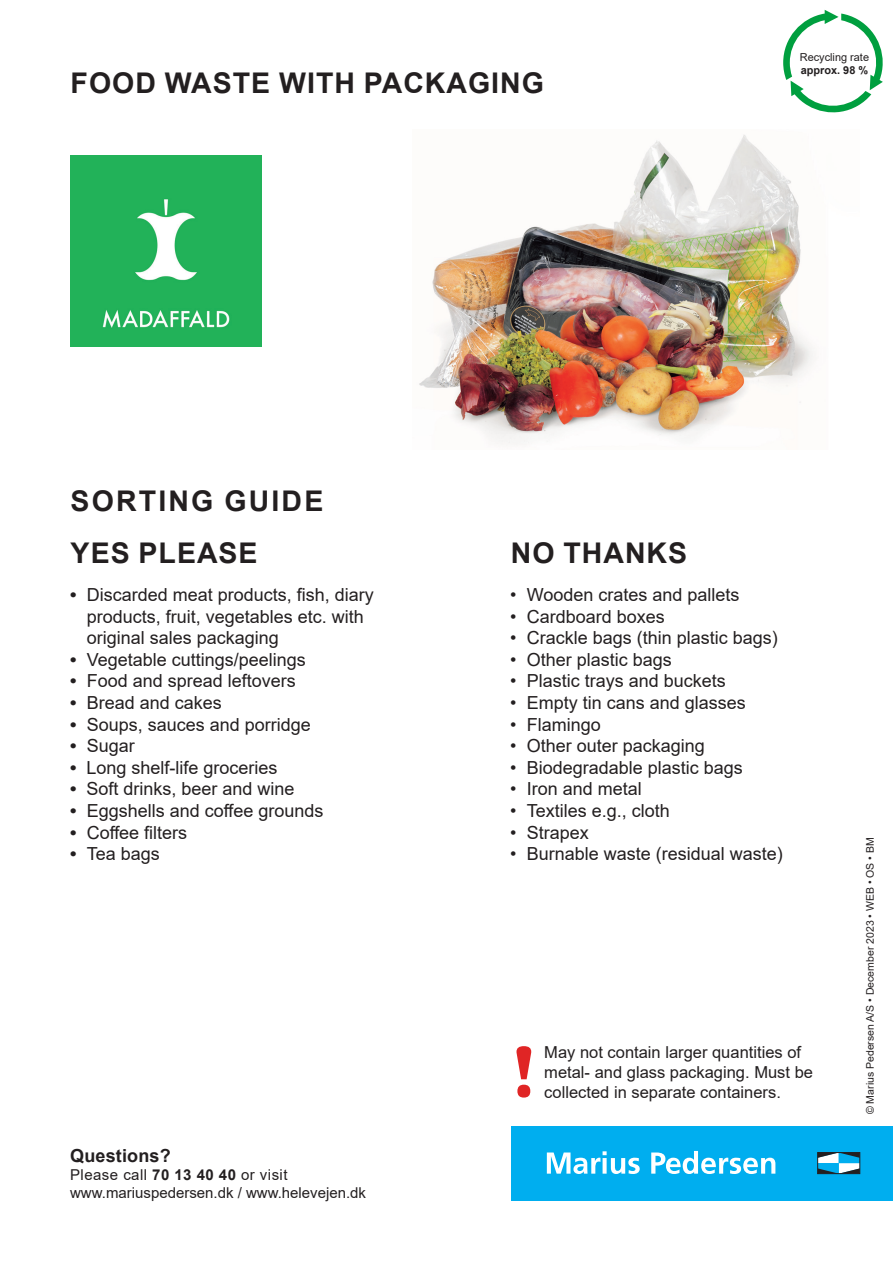
<style>
.page{position:relative;width:893px;height:1263px;background:#fff}
.page>*{position:absolute;margin:0;border:0;box-sizing:border-box;transform-origin:0 0}
.t1{font:700 75px "Britannic";color:#e02525}
.t2{font:700 28.5px "Arial";letter-spacing:.035em;color:#231f20}
.t3{font:700 28.5px/52.1px "Arial";letter-spacing:.075em;color:#231f20}
.t4{font:18px/21.6px "Arial";color:#231f20;text-align:center}
.t5{font:700 18px "Arial";letter-spacing:.01em;color:#231f20}
.t6{font:16.5px/19.8px "Arial";color:#231f20}
.t7{font:15px/18px "Arial";color:#231f20}
.t8{font:10.95px "Arial";color:#231f20}
.t9{font:700 10.95px "Arial";color:#231f20}
.t10{font:10.5px "Arial";color:#231f20}
.s1{font-weight:700}
</style>
<div class="page">
<img style="left:419px;top:134px;width:395px;height:311px">
<img style="left:70px;top:155px;width:191px;height:192px">
<svg style="left:783px;top:10px;width:100px;height:103px"></svg>
<div style="left:511px;top:1126px;width:382px;height:74px;background:#00aeef"></div>
<svg style="left:547px;top:1151px;width:93px;height:23px"></svg>
<svg style="left:651px;top:1151px;width:124px;height:23px"></svg>
<svg style="left:820px;top:1154px;width:38px;height:18px"></svg>
<div style="left:818px;top:1152px;width:42px;height:22px;border:1px solid #231f20"></div>
<p class="t2" style="left:71px;top:63px;width:475px">FOOD WASTE WITH PACKAGING</p>
<p class="t8" style="left:800px;top:50px;width:71px">Recycling rate</p>
<p class="t9" style="left:801px;top:62px;width:69px">approx. 98 %</p>
<h2 class="t3" style="left:71px;top:475px;width:254px">SORTING GUIDE<br>YES PLEASE</h2>
<h2 class="t2" style="left:511px;top:533px;width:178px">NO THANKS</h2>
<p class="t4" style="left:70px;top:584px;width:305px"><span class="s1">•</span> Discarded meat products, fish, diary products, fruit, vegetables etc. with</p>
<p class="t4" style="left:87px;top:627px;width:194px">original sales packaging</p>
<p class="t4" style="left:70px;top:649px;width:237px"><span class="s1">•</span> Vegetable cuttings/peelings</p>
<p class="t4" style="left:70px;top:670px;width:227px"><span class="s1">•</span> Food and spread leftovers</p>
<p class="t4" style="left:70px;top:692px;width:153px"><span class="s1">•</span> Bread and cakes</p>
<p class="t4" style="left:70px;top:713px;width:242px"><span class="s1">•</span> Soups, sauces and porridge</p>
<p class="t4" style="left:70px;top:735px;width:66px"><span class="s1">•</span> Sugar</p>
<p class="t4" style="left:70px;top:757px;width:209px"><span class="s1">•</span> Long shelf-life groceries</p>
<p class="t4" style="left:70px;top:778px;width:226px"><span class="s1">•</span> Soft drinks, beer and wine</p>
<p class="t4" style="left:70px;top:800px;width:255px"><span class="s1">•</span> Eggshells and coffee grounds</p>
<p class="t4" style="left:70px;top:821px;width:119px"><span class="s1">•</span> Coffee filters</p>
<p class="t4" style="left:70px;top:843px;width:91px"><span class="s1">•</span> Tea bags</p>
<p class="t5" style="left:70px;top:1143px;width:102px">Questions?</p>
<p class="t7" style="left:70px;top:1166px;width:297px">Please call <span class="s1">70 13 40 40</span> or visit www.mariuspedersen.dk / www.helevejen.dk</p>
<p class="t4" style="left:510px;top:584px;width:231px">• Wooden crates and pallets</p>
<p class="t4" style="left:510px;top:605px;width:156px">• Cardboard boxes</p>
<p class="t4" style="left:510px;top:627px;width:269px">• Crackle bags (thin plastic bags)</p>
<p class="t4" style="left:510px;top:649px;width:163px">• Other plastic bags</p>
<p class="t4" style="left:510px;top:670px;width:217px">• Plastic trays and buckets</p>
<p class="t4" style="left:510px;top:692px;width:237px">• Empty tin cans and glasses</p>
<p class="t4" style="left:510px;top:713px;width:92px">• Flamingo</p>
<p class="t4" style="left:510px;top:735px;width:196px">• Other outer packaging</p>
<p class="t4" style="left:510px;top:757px;width:234px">• Biodegradable plastic bags</p>
<p class="t4" style="left:510px;top:778px;width:133px">• Iron and metal</p>
<p class="t4" style="left:510px;top:800px;width:161px">• Textiles e.g., cloth</p>
<p class="t4" style="left:510px;top:821px;width:80px">• Strapex</p>
<p class="t4" style="left:510px;top:843px;width:274px">• Burnable waste (residual waste)</p>
<p class="t1" style="left:510px;top:1030px;width:29px">!</p>
<p class="t6" style="left:544px;top:1042px;width:270px">May not contain larger quantities of metal- and glass packaging. Must be</p>
<p class="t6" style="left:544px;top:1082px;width:238px">collected in separate containers.</p>
<p class="t10" style="left:863px;top:1114px;width:278px;rotate:-90deg">© Marius Pedersen A/S • December 2023 • WEB • OS • BM</p>
</div>
